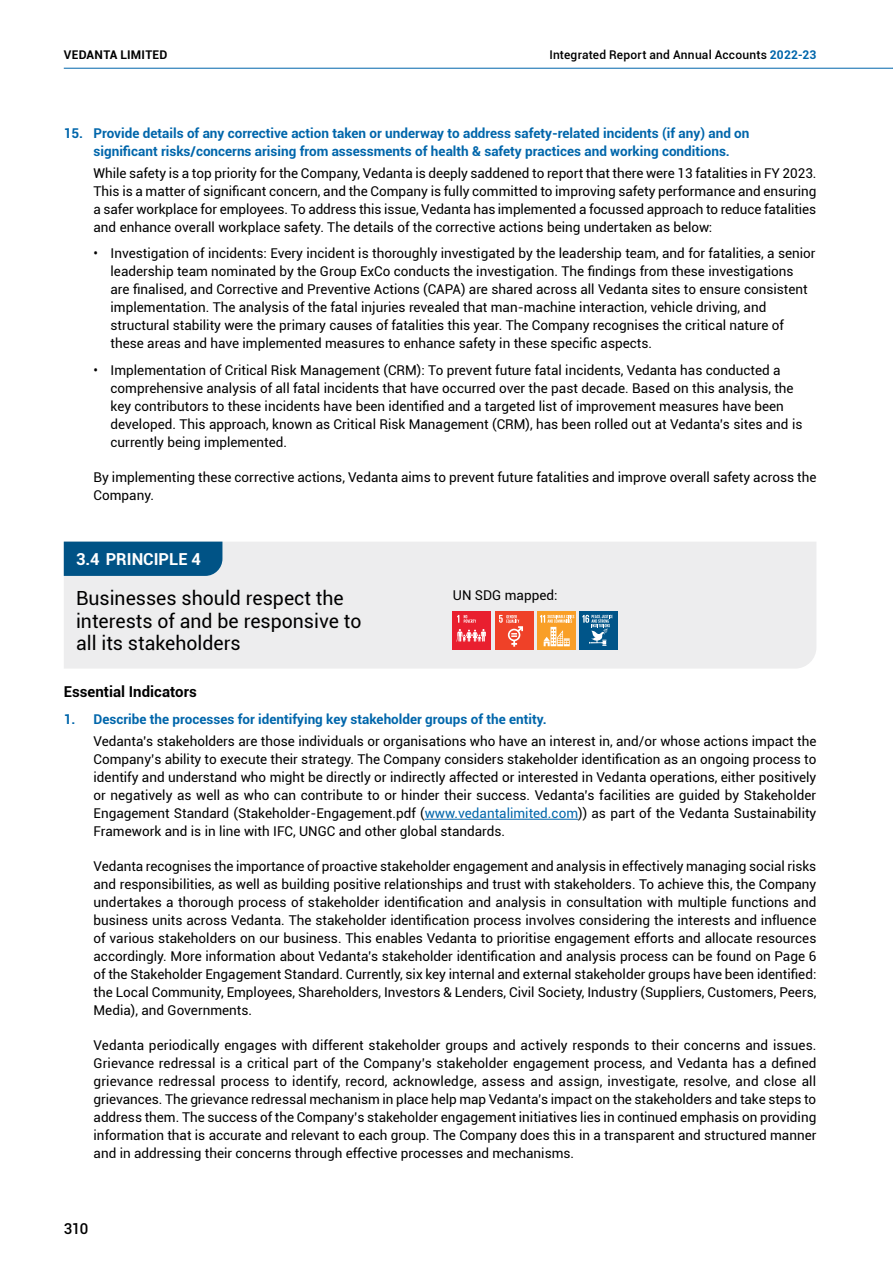
<style>
.page{position:relative;width:893px;height:1263px;background:#fff}
.page>*{position:absolute;margin:0;border:0;box-sizing:border-box;transform-origin:0 0}
.t1{font:19.5px/22.5px "Roboto";color:#000}
.t2{font:700 16.5px "Roboto";color:#fff}
.t3{font:700 15px "Roboto";color:#000}
.t4{font:500 15px "Roboto";color:#000}
.t5{font:13.5px/18px "Roboto";color:#000;text-align:justify}
.t6{font:700 13.5px/18px "Roboto";color:#0066ab}
.t7{font:500 12px "Roboto";letter-spacing:.02em;color:#000}
.t8{font:700 12px "Roboto";letter-spacing:.02em;color:#000}
.s1{font-weight:700;color:#0066ab}
.s2{color:#0066ab}
</style>
<div class="page">
<div style="left:64px;top:542px;width:752px;height:127px;background:#ededee"></div>
<div style="left:64px;top:542px;width:158px;height:34px;background:#005386"></div>
<div style="left:537px;top:612px;width:38px;height:38px;background:#f99f27"></div>
<svg style="left:540px;top:615px;width:34px;height:31px"></svg>
<div style="left:579px;top:612px;width:39px;height:38px;background:#005589"></div>
<svg style="left:582px;top:615px;width:31px;height:31px"></svg>
<hr style="left:425px;top:819px;width:153px;height:1px;background:#0066ab">
<div style="left:453px;top:612px;width:38px;height:38px;background:#e91f2f"></div>
<svg style="left:456px;top:629px;width:30px;height:13px"></svg>
<svg style="left:457px;top:615px;width:19px;height:8px"></svg>
<div style="left:495px;top:612px;width:38px;height:38px;background:#ef4128"></div>
<svg style="left:499px;top:615px;width:24px;height:32px"></svg>
<hr style="left:64px;top:68px;width:829px;height:1px;background:#0066ab">
<p class="t8" style="left:64px;top:46px;width:105px">VEDANTA LIMITED</p>
<p class="t7" style="left:549px;top:46px;width:269px">Integrated Report and Annual Accounts <span class="s1">2022-23</span></p>
<p class="t6" style="left:94px;top:123px;width:657px;text-indent:-30px">15. Provide details of any corrective action taken or underway to address safety-related incidents (if any) and on significant risks/concerns arising from assessments of health &amp; safety practices and working conditions.</p>
<p class="t5" style="left:94px;top:164px;width:724px">While safety is a top priority for the Company, Vedanta is deeply saddened to report that there were 13 fatalities in FY 2023.<br>This is a matter of significant concern, and the Company is fully committed to improving safety performance and ensuring a safer workplace for employees. To address this issue, Vedanta has implemented a focussed approach to reduce fatalities and enhance overall workplace safety. The details of the corrective actions being undertaken as below:</p>
<p class="t5" style="left:111px;top:244px;width:707px;text-align:left;text-indent:-17px">• Investigation of incidents: Every incident is thoroughly investigated by the leadership team, and for fatalities, a senior leadership team nominated by the Group ExCo conducts the investigation. The findings from these investigations are finalised, and Corrective and Preventive Actions (CAPA) are shared across all Vedanta sites to ensure consistent implementation. The analysis of the fatal injuries revealed that man-machine interaction, vehicle driving, and structural stability were the primary causes of fatalities this year. The Company recognises the critical nature of these areas and have implemented measures to enhance safety in these specific aspects.</p>
<p class="t5" style="left:111px;top:361px;width:693px;text-align:left;text-indent:-17px">• Implementation of Critical Risk Management (CRM): To prevent future fatal incidents, Vedanta has conducted a comprehensive analysis of all fatal incidents that have occurred over the past decade. Based on this analysis, the key contributors to these incidents have been identified and a targeted list of improvement measures have been developed. This approach, known as Critical Risk Management (CRM), has been rolled out at Vedanta’s sites and is currently being implemented.</p>
<p class="t5" style="left:94px;top:468px;width:724px">By implementing these corrective actions, Vedanta aims to prevent future fatalities and improve overall safety across the<br>Company.</p>
<p class="t2" style="left:76px;top:547px;width:127px">3.4 PRINCIPLE 4</p>
<h1 class="t1" style="left:76px;top:586px;width:287px">Businesses should respect the interests of and be responsive to all its stakeholders</h1>
<p class="t5" style="left:453px;top:586px;width:106px">UN SDG mapped:</p>
<p class="t3" style="left:64px;top:681px;width:134px">Essential Indicators</p>
<p class="t6" style="left:64px;top:710px;width:484px">1. Describe the processes for identifying key stakeholder groups of the entity.</p>
<p class="t5" style="left:94px;top:732px;width:724px">Vedanta’s stakeholders are those individuals or organisations who have an interest in, and/or whose actions impact the Company’s ability to execute their strategy. The Company considers stakeholder identification as an ongoing process to identify and understand who might be directly or indirectly affected or interested in Vedanta operations, either positively or negatively as well as who can contribute to or hinder their success. Vedanta’s facilities are guided by Stakeholder Engagement Standard (Stakeholder-Engagement.pdf (<span class="s2">www.vedantalimited.com</span>)) as part of the Vedanta Sustainability Framework and is in line with IFC, UNGC and other global standards.</p>
<p class="t5" style="left:94px;top:857px;width:724px">Vedanta recognises the importance of proactive stakeholder engagement and analysis in effectively managing social risks and responsibilities, as well as building positive relationships and trust with stakeholders. To achieve this, the Company undertakes a thorough process of stakeholder identification and analysis in consultation with multiple functions and business units across Vedanta. The stakeholder identification process involves considering the interests and influence of various stakeholders on our business. This enables Vedanta to prioritise engagement efforts and allocate resources accordingly. More information about Vedanta’s stakeholder identification and analysis process can be found on Page 6 of the Stakeholder Engagement Standard. Currently, six key internal and external stakeholder groups have been identified: the Local Community, Employees, Shareholders, Investors &amp; Lenders, Civil Society, Industry (Suppliers, Customers, Peers, Media), and Governments.</p>
<p class="t5" style="left:94px;top:1036px;width:724px">Vedanta periodically engages with different stakeholder groups and actively responds to their concerns and issues.<br>Grievance redressal is a critical part of the Company’s stakeholder engagement process, and Vedanta has a defined grievance redressal process to identify, record, acknowledge, assess and assign, investigate, resolve, and close all grievances. The grievance redressal mechanism in place help map Vedanta’s impact on the stakeholders and take steps to address them. The success of the Company’s stakeholder engagement initiatives lies in continued emphasis on providing information that is accurate and relevant to each group. The Company does this in a transparent and structured manner and in addressing their concerns through effective processes and mechanisms.</p>
<p class="t4" style="left:64px;top:1218px;width:26px">310</p>
</div>
